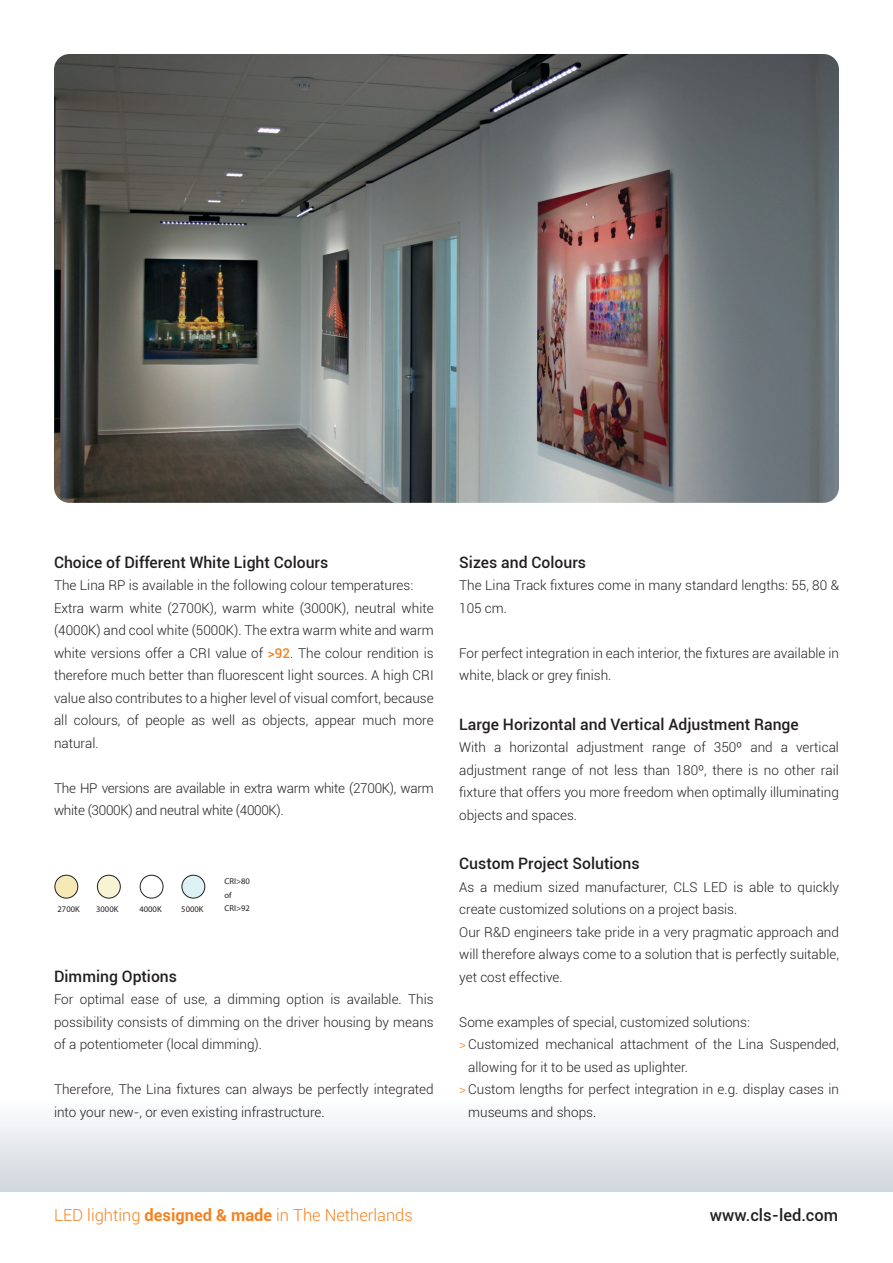
<style>
.page{position:relative;width:893px;height:1263px;background:#fff}
.page>*{position:absolute;margin:0;border:0;box-sizing:border-box;transform-origin:0 0}
.t1{font:300 16.5px "Roboto";color:#f58220}
.t2{font:500 16.5px "Roboto";color:#231f20}
.t3{font:500 15.75px "Roboto";color:#231f20}
.t4{font:300 13.5px/22.5px "Roboto";color:#231f20}
.t5{font:300 13.5px/22.5px "Roboto";letter-spacing:-.02em;color:#231f20}
.t6{font:8.55px "Myriad";color:#231f20}
.s1{font-weight:500;color:#f58220}
.s2{color:#f58220}
.s3{font-weight:700}
</style>
<div class="page">
<img style="left:54px;top:54px;width:785px;height:449px">
<div style="left:0;top:1098px;width:893px;height:94px;background:linear-gradient(to bottom,#fefefe,#cfd6dc)"></div>
<div style="left:97px;top:875px;width:23px;height:23px;background:#f8f4d3;border-radius:50%"></div>
<div style="left:97px;top:875px;width:24px;height:23px;border:1px solid #231f20;border-radius:50%"></div>
<div style="left:55px;top:875px;width:23px;height:23px;background:#f5e9b5;border-radius:50%"></div>
<div style="left:55px;top:875px;width:23px;height:23px;border:1px solid #231f20;border-radius:50%"></div>
<div style="left:140px;top:875px;width:23px;height:23px;border:1px solid #231f20;border-radius:50%"></div>
<div style="left:182px;top:875px;width:23px;height:23px;background:#dcf1f4;border-radius:50%"></div>
<div style="left:182px;top:875px;width:23px;height:23px;border:1px solid #231f20;border-radius:50%"></div>
<p class="t3" style="left:54px;top:551px;width:276px">Choice of Different White Light Colours</p>
<p class="t4" style="left:54px;top:574px;width:361px">The Lina RP is available in the following colour temperatures:</p>
<p class="t4" style="left:54px;top:596px;width:381px;text-align:justify">Extra warm white (2700K), warm white (3000K), neutral white (4000K) and cool white (5000K). The extra warm white and warm white versions offer a CRI value of <span class="s1">&gt;92</span>. The colour rendition is therefore much better than fluorescent light sources. A high CRI value also contributes to a higher level of visual comfort, because all colours, of people as well as objects, appear much more natural.</p>
<p class="t5" style="left:54px;top:776px;width:381px">The HP versions are available in extra warm white (2700K), warm white (3000K) and neutral white (4000K).</p>
<p class="t6" style="left:58px;top:905px;width:24px">2700K</p>
<p class="t6" style="left:96px;top:905px;width:24px">3000K</p>
<p class="t6" style="left:140px;top:905px;width:24px">4000K</p>
<p class="t6" style="left:181px;top:905px;width:24px">5000K</p>
<p class="t6" style="left:224px;top:877px;width:27px">CRI&gt;80</p>
<p class="t6" style="left:224px;top:904px;width:27px">CRI&gt;92</p>
<p class="t6" style="left:224px;top:890px;width:9px">of</p>
<p class="t3" style="left:54px;top:965px;width:125px">Dimming Options</p>
<p class="t4" style="left:54px;top:988px;width:381px;text-align:justify">For optimal ease of use, a dimming option is available. This possibility consists of dimming on the driver housing by means of a potentiometer (local dimming).</p>
<p class="t4" style="left:54px;top:1078px;width:381px">Therefore, The Lina fixtures can always be perfectly integrated into your new-, or even existing infrastructure.</p>
<p class="t3" style="left:459px;top:551px;width:128px">Sizes and Colours</p>
<p class="t4" style="left:459px;top:574px;width:381px">The Lina Track fixtures come in many standard lengths: 55, 80 &amp;<br>105 cm.</p>
<p class="t4" style="left:459px;top:641px;width:381px">For perfect integration in each interior, the fixtures are available in white, black or grey finish.</p>
<p class="t3" style="left:459px;top:713px;width:341px">Large Horizontal and Vertical Adjustment Range</p>
<p class="t4" style="left:459px;top:736px;width:381px;text-align:justify">With a horizontal adjustment range of 350º and a vertical adjustment range of not less than 180º, there is no other rail fixture that offers you more freedom when optimally illuminating objects and spaces.</p>
<p class="t3" style="left:459px;top:852px;width:182px">Custom Project Solutions</p>
<p class="t4" style="left:459px;top:875px;width:381px">As a medium sized manufacturer, CLS LED is able to quickly create customized solutions on a project basis.</p>
<p class="t4" style="left:459px;top:920px;width:381px;text-align:justify">Our R&amp;D engineers take pride in a very pragmatic approach and will therefore always come to a solution that is perfectly suitable, yet cost effective.</p>
<p class="t4" style="left:459px;top:1010px;width:292px">Some examples of special, customized solutions:</p>
<p class="t4" style="left:468px;top:1033px;width:372px;text-indent:-9px"><span class="s2">&gt;</span>Customized mechanical attachment of the Lina Suspended, allowing for it to be used as uplighter.</p>
<p class="t4" style="left:468px;top:1078px;width:372px;text-indent:-9px"><span class="s2">&gt;</span>Custom lengths for perfect integration in e.g. display cases in museums and shops.</p>
<p class="t1" style="left:54px;top:1204px;width:360px">LED lighting <span class="s3">designed &amp; made</span> in The Netherlands</p>
<p class="t2" style="left:710px;top:1204px;width:130px">www.cls-led.com</p>
</div>
